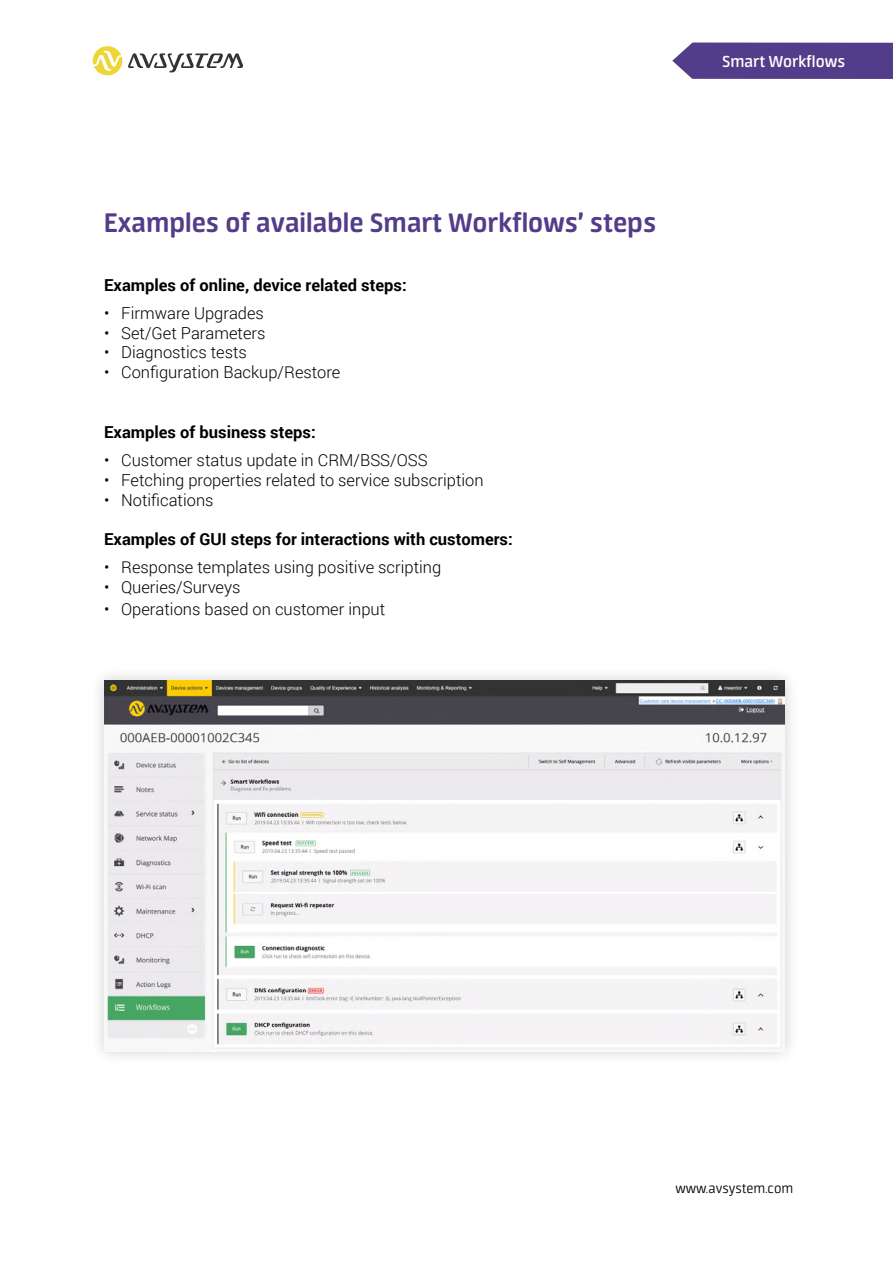
<style>
.page{position:relative;width:893px;height:1263px;background:#fff}
.page>*{position:absolute;margin:0;border:0;box-sizing:border-box;transform-origin:0 0}
.t1{font:700 30px "Neuron";color:#523d8a}
.t2{font:600 18px "Neuron";color:#fff}
.t3{font:300 16.5px "Roboto";color:#000}
.t4{font:700 16.5px "Roboto";color:#000}
.t5{font:300 15px "Neuron";color:#000}
</style>
<div class="page">
<svg style="left:672px;top:43px;width:221px;height:36px;background:#5a468f"></svg>
<svg style="left:128px;top:53px;width:115px;height:19px"></svg>
<svg style="left:93px;top:46px;width:29px;height:29px"></svg>
<div style="left:89px;top:665px;width:711px;height:401px;background:#000;opacity:.2"></div>
<img style="left:104px;top:680px;width:680px;height:371px">
<h1 class="t1" style="left:104px;top:206px;width:553px">Examples of available Smart Workflows’ steps</h1>
<p class="t4" style="left:104px;top:273px;width:304px">Examples of online, device related steps:</p>
<p class="t3" style="left:104px;top:302px;width:161px">• Firmware Upgrades</p>
<p class="t3" style="left:104px;top:321px;width:163px">• Set/Get Parameters</p>
<p class="t3" style="left:104px;top:341px;width:144px">• Diagnostics tests</p>
<p class="t3" style="left:104px;top:361px;width:238px">• Configuration Backup/Restore</p>
<p class="t4" style="left:104px;top:420px;width:213px">Examples of business steps:</p>
<p class="t3" style="left:104px;top:449px;width:325px">• Customer status update in CRM/BSS/OSS</p>
<p class="t3" style="left:104px;top:468px;width:381px">• Fetching properties related to service subscription</p>
<p class="t3" style="left:104px;top:488px;width:111px">• Notifications</p>
<p class="t4" style="left:104px;top:528px;width:410px">Examples of GUI steps for interactions with customers:</p>
<p class="t3" style="left:104px;top:556px;width:339px">• Response templates using positive scripting</p>
<p class="t3" style="left:104px;top:576px;width:138px">• Queries/Surveys</p>
<p class="t3" style="left:104px;top:598px;width:283px">• Operations based on customer input</p>
<p class="t2" style="left:722px;top:51px;width:125px">Smart Workflows</p>
<p class="t5" style="left:675px;top:1181px;width:119px">www.avsystem.com</p>
</div>
